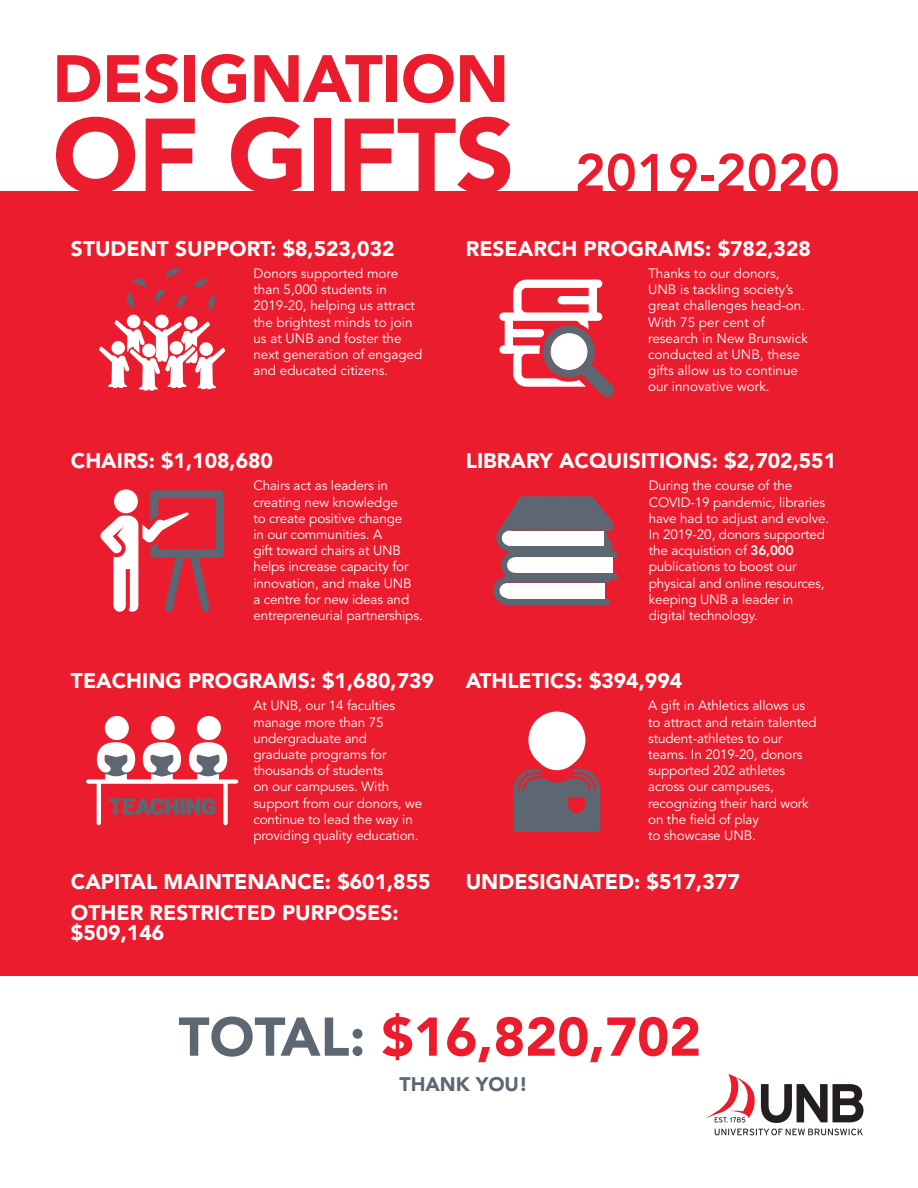
<style>
.page{position:relative;width:918px;height:1188px;background:#fff}
.page>*{position:absolute;margin:0;border:0;box-sizing:border-box;transform-origin:0 0}
.t1{font:900 103.5px "Avenir LT Std";letter-spacing:-.01em;color:#ea1c2d}
.t2{font:900 66px "Avenir LT Std";letter-spacing:-.01em;color:#ea1c2d}
.t3{font:900 54px "Avenir LT Std";color:#ea1c2d}
.t4{font:800 52.5px "Avenir LT Std";color:#ea1c2d}
.t5{font:900 21px/19.5px "Avenir LT Std";color:#fff}
.t6{font:900 19.5px "Avenir LT Std";color:#5c6771}
.t7{font:13.5px/16.2px "Avenir LT Std";letter-spacing:-.01em;color:#fff}
.s1{font-weight:800}
.s2{color:#5c6771}
</style>
<div class="page">
<div style="left:0;top:191px;width:918px;height:784px;background:#ea1c2d"></div>
<svg style="left:499px;top:280px;width:116px;height:117px"></svg>
<div style="left:551px;top:333px;width:36px;height:37px;background:#fff;border-radius:50%"></div>
<div style="left:155px;top:315px;width:14px;height:13px;background:#fff;border-radius:50%"></div>
<div style="left:127px;top:315px;width:13px;height:13px;background:#fff;border-radius:50%"></div>
<div style="left:184px;top:316px;width:14px;height:14px;background:#fff;border-radius:50%"></div>
<svg style="left:99px;top:320px;width:127px;height:71px"></svg>
<svg style="left:127px;top:277px;width:20px;height:31px"></svg>
<svg style="left:208px;top:295px;width:8px;height:15px"></svg>
<svg style="left:175px;top:295px;width:13px;height:14px"></svg>
<svg style="left:193px;top:277px;width:16px;height:11px"></svg>
<svg style="left:153px;top:289px;width:13px;height:14px"></svg>
<svg style="left:165px;top:268px;width:16px;height:10px"></svg>
<svg style="left:494px;top:496px;width:124px;height:109px"></svg>
<div style="left:502px;top:531px;width:15px;height:15px;background:#fff;border-radius:50%"></div>
<div style="left:508px;top:531px;width:96px;height:15px;background:#fff"></div>
<div style="left:515px;top:557px;width:98px;height:16px;background:#fff"></div>
<div style="left:507px;top:557px;width:15px;height:16px;background:#fff;border-radius:50%"></div>
<div style="left:507px;top:583px;width:97px;height:15px;background:#fff"></div>
<div style="left:500px;top:583px;width:15px;height:15px;background:#fff;border-radius:50%"></div>
<div style="left:105px;top:716px;width:24px;height:24px;background:#fff;border-radius:50%"></div>
<div style="left:197px;top:716px;width:24px;height:24px;background:#fff;border-radius:50%"></div>
<div style="left:151px;top:716px;width:24px;height:24px;background:#fff;border-radius:50%"></div>
<svg style="left:86px;top:742px;width:152px;height:83px"></svg>
<svg style="left:100px;top:489px;width:124px;height:123px"></svg>
<svg style="left:514px;top:767px;width:86px;height:65px"></svg>
<div style="left:528px;top:712px;width:57px;height:57px;background:#fff;border-radius:50%"></div>
<div style="left:533px;top:723px;width:47px;height:47px;background:#fff;border-radius:50%"></div>
<svg style="left:715px;top:1129px;width:148px;height:6px"></svg>
<svg style="left:706px;top:1074px;width:158px;height:49px"></svg>
<p class="t2" style="left:52px;top:39px;width:458px">DESIGNATION</p>
<p class="t1" style="left:52px;top:93px;width:464px">OF GIFTS</p>
<p class="t4" style="left:575px;top:142px;width:267px">2019-2020</p>
<p class="t5" style="left:71px;top:239px;width:325px">STUDENT SUPPORT: $8,523,032</p>
<p class="t7" style="left:253px;top:266px;width:171px">Donors supported more than 5,000 students in<br>2019-20, helping us attract the brightest minds to join us at UNB and foster the next generation of engaged and educated citizens.</p>
<p class="t5" style="left:71px;top:451px;width:204px">CHAIRS: $1,108,680</p>
<p class="t7" style="left:253px;top:478px;width:171px">Chairs act as leaders in creating new knowledge<br>to create positive change<br>in our communities. A<br>gift toward chairs at UNB helps increase capacity for innovation, and make UNB<br>a centre for new ideas and entrepreneurial partnerships.</p>
<p class="t5" style="left:71px;top:671px;width:365px">TEACHING PROGRAMS: $1,680,739</p>
<p class="t7" style="left:253px;top:698px;width:170px">At UNB, our 14 faculties manage more than 75 undergraduate and graduate programs for thousands of students<br>on our campuses. With support from our donors, we continue to lead the way in providing quality education.</p>
<p class="t5" style="left:466px;top:239px;width:347px">RESEARCH PROGRAMS: $782,328</p>
<p class="t7" style="left:648px;top:266px;width:161px">Thanks to our donors,<br>UNB is tackling society’s great challenges head-on.<br>With 75 per cent of research in New Brunswick conducted at UNB, these gifts allow us to continue our innovative work.</p>
<p class="t5" style="left:466px;top:451px;width:372px">LIBRARY ACQUISITIONS: $2,702,551</p>
<p class="t7" style="left:649px;top:478px;width:182px">During the course of the<br>COVID-19 pandemic, libraries have had to adjust and evolve.<br>In 2019-20, donors supported the acquistion of <span class="s1">36,000 </span>publications to boost our physical and online resources, keeping UNB a leader in digital technology.</p>
<p class="t5" style="left:466px;top:671px;width:218px">ATHLETICS: $394,994</p>
<p class="t7" style="left:648px;top:698px;width:170px">A gift in Athletics allows us to attract and retain talented student-athletes to our teams. In 2019-20, donors supported 202 athletes across our campuses, recognizing their hard work on the field of play<br>to showcase UNB.</p>
<p class="t5" style="left:71px;top:872px;width:361px">CAPITAL MAINTENANCE: $601,855</p>
<p class="t5" style="left:466px;top:872px;width:276px">UNDESIGNATED: $517,377</p>
<p class="t5" style="left:71px;top:903px;width:329px">OTHER RESTRICTED PURPOSES: $509,146</p>
<p class="t3" style="left:179px;top:1004px;width:524px"><span class="s2">TOTAL:</span> $16,820,702</p>
<p class="t6" style="left:400px;top:1073px;width:130px">THANK YOU!</p>
</div>
